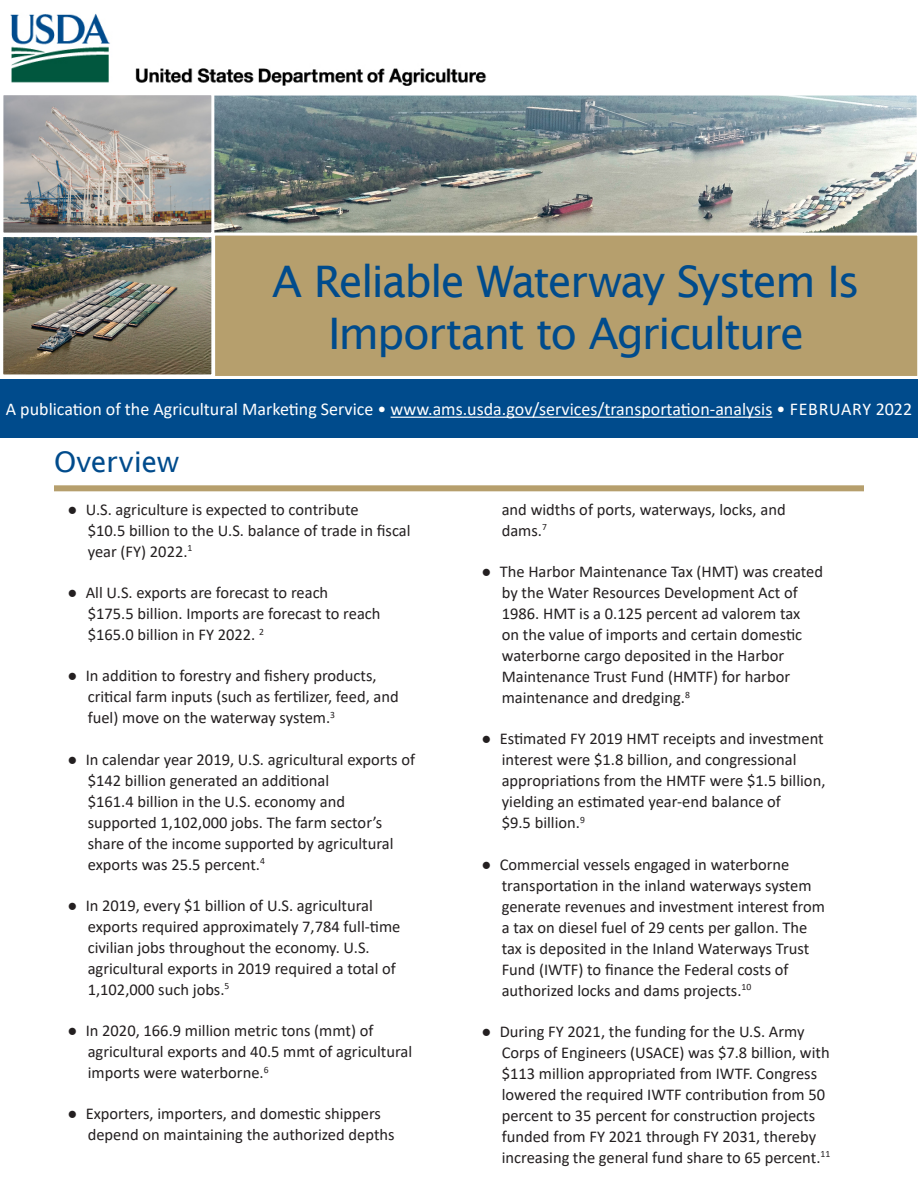
<style>
.page{position:relative;width:918px;height:1188px;background:#fff}
.page>*{position:absolute;margin:0;border:0;box-sizing:border-box;transform-origin:0 0}
.Heading_1{font:43.5px/52.2px "Lucida Sans";letter-spacing:-.045em;color:#004b8c;text-align:center}
.Heading_2{font:28.5px "Lucida Sans";letter-spacing:-.005em;color:#004b8c}
.Heading_1-2{font:18px "Calibri";color:#fff}
.t1{font:16.5px/21px "Calibri";color:#231f20}
.s1{font-family:"Century Gothic"}
</style>
<div class="page">
<img style="left:214px;top:95px;width:703px;height:138px">
<img style="left:4px;top:238px;width:206px;height:135px">
<div style="left:0;top:234px;width:214px;height:143px;border:3px solid #fff"></div>
<img style="left:4px;top:96px;width:206px;height:136px">
<div style="left:0;top:92px;width:214px;height:144px;border:3px solid #fff"></div>
<img style="left:5px;top:13px;width:482px;height:80px">
<div style="left:214px;top:235px;width:704px;height:142px;background:#b69f6d"></div>
<div style="left:214px;top:234px;width:704px;height:143px;border:2px solid #fff"></div>
<div style="left:0;top:379px;width:918px;height:58px;background:#004b8c"></div>
<hr style="left:391px;top:417px;width:381px;height:1px;background:#fff">
<div style="left:54px;top:485px;width:810px;height:6px;background:#b69f6d"></div>
<h1 class="Heading_1" style="left:272px;top:255px;width:589px">A Reliable Waterway System Is<br>Important to Agriculture</h1>
<h1 class="Heading_1-2" style="left:6px;top:397px;width:908px">A publication of the Agricultural Marketing Service • www.ams.usda.gov/services/transportation-analysis • FEBRUARY 2022</h1>
<h2 class="Heading_2" style="left:54px;top:445px;width:127px">Overview</h2>
<p class="t1" style="left:502px;top:499px;width:285px">and widths of ports, waterways, locks, and dams.<sup>7</sup></p>
<p class="t1" style="left:502px;top:561px;width:323px;text-indent:-20px"><span class="s1">●</span> The Harbor Maintenance Tax (HMT) was created by the Water Resources Development Act of 1986. HMT is a 0.125 percent ad valorem tax<br>on the value of imports and certain domestic waterborne cargo deposited in the Harbor Maintenance Trust Fund (HMTF) for harbor maintenance and dredging.<sup>8</sup></p>
<p class="t1" style="left:502px;top:728px;width:325px;text-indent:-20px"><span class="s1">●</span> Estimated FY 2019 HMT receipts and investment interest were $1.8 billion, and congressional appropriations from the HMTF were $1.5 billion, yielding an estimated year-end balance of<br>$9.5 billion.<sup>9</sup></p>
<p class="t1" style="left:502px;top:853px;width:325px;text-indent:-20px"><span class="s1">●</span> Commercial vessels engaged in waterborne transportation in the inland waterways system generate revenues and investment interest from a tax on diesel fuel of 29 cents per gallon. The tax is deposited in the Inland Waterways Trust Fund (IWTF) to finance the Federal costs of authorized locks and dams projects.<sup>10</sup></p>
<p class="t1" style="left:502px;top:1021px;width:330px;text-indent:-20px"><span class="s1">●</span> During FY 2021, the funding for the U.S. Army Corps of Engineers (USACE) was $7.8 billion, with $113 million appropriated from IWTF. Congress lowered the required IWTF contribution from 50 percent to 35 percent for construction projects funded from FY 2021 through FY 2031, thereby increasing the general fund share to 65 percent.<sup>11</sup></p>
<p class="t1" style="left:88px;top:499px;width:324px;text-indent:-20px"><span class="s1">●</span> U.S. agriculture is expected to contribute<br>$10.5 billion to the U.S. balance of trade in fiscal year (FY) 2022.<sup>1</sup></p>
<p class="t1" style="left:88px;top:582px;width:294px;text-indent:-20px"><span class="s1">●</span> All U.S. exports are forecast to reach<br>$175.5 billion. Imports are forecast to reach $165.0 billion in FY 2022. <sup>2</sup></p>
<p class="t1" style="left:88px;top:665px;width:313px;text-indent:-20px"><span class="s1">●</span> In addition to forestry and fishery products, critical farm inputs (such as fertilizer, feed, and fuel) move on the waterway system.<sup>3</sup></p>
<p class="t1" style="left:88px;top:748px;width:329px;text-indent:-20px"><span class="s1">●</span> In calendar year 2019, U.S. agricultural exports of $142 billion generated an additional<br>$161.4 billion in the U.S. economy and supported 1,102,000 jobs. The farm sector’s share of the income supported by agricultural exports was 25.5 percent.<sup>4</sup></p>
<p class="t1" style="left:88px;top:895px;width:314px;text-indent:-20px"><span class="s1">●</span> In 2019, every $1 billion of U.S. agricultural exports required approximately 7,784 full-time civilian jobs throughout the economy. U.S. agricultural exports in 2019 required a total of 1,102,000 such jobs.<sup>5</sup></p>
<p class="t1" style="left:88px;top:1020px;width:326px;text-indent:-20px"><span class="s1">●</span> In 2020, 166.9 million metric tons (mmt) of agricultural exports and 40.5 mmt of agricultural imports were waterborne.<sup>6</sup></p>
<p class="t1" style="left:88px;top:1103px;width:308px;text-indent:-20px"><span class="s1">●</span> Exporters, importers, and domestic shippers depend on maintaining the authorized depths</p>
</div>
